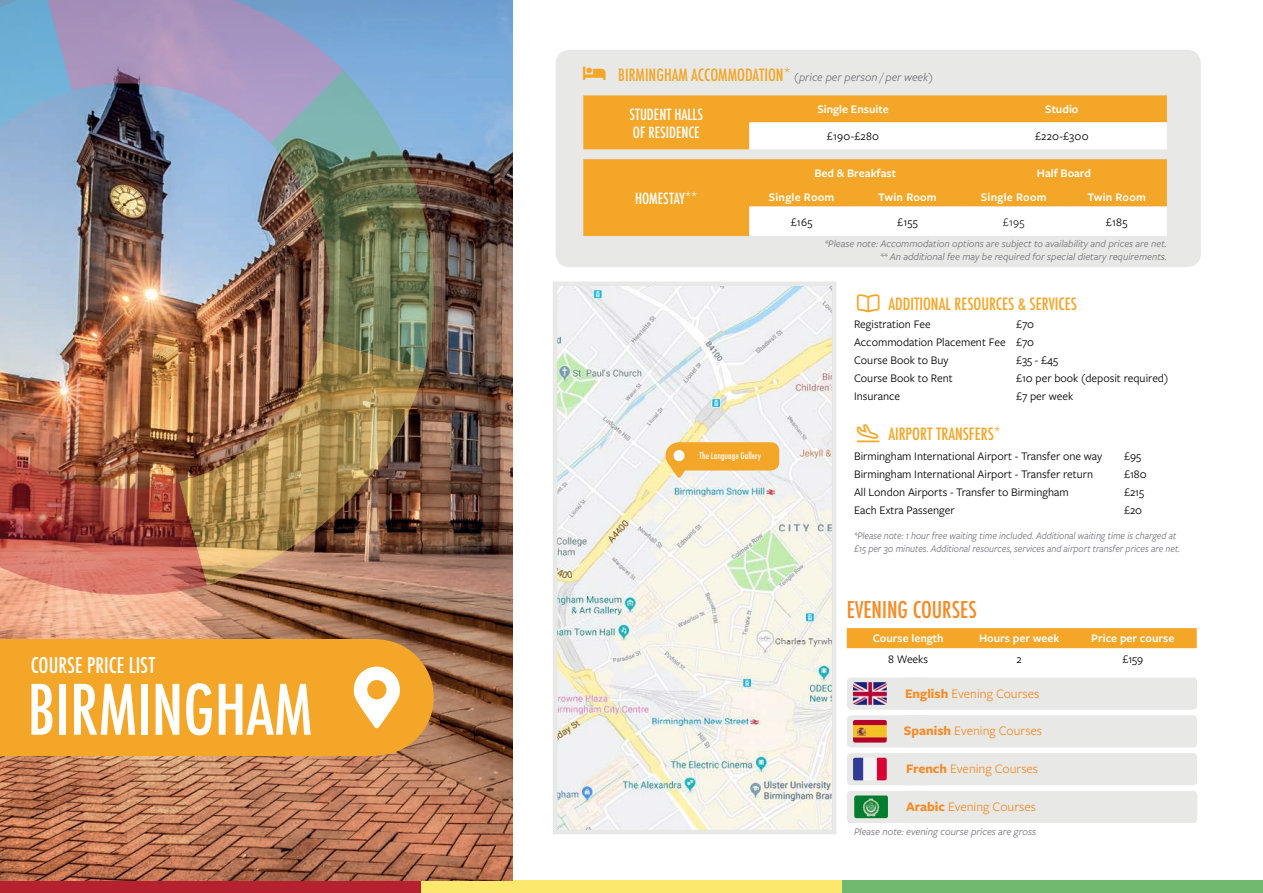
<style>
.page{position:relative;width:1263px;height:893px;background:#fff}
.page>*{position:absolute;margin:0;border:0;box-sizing:border-box;transform-origin:0 0}
.t1{font:500 condensed 67.5px "Futura";color:#fff}
.t2{font:500 condensed 22.5px "Futura";color:#f68b27}
.t3{font:500 condensed 21px "Futura";color:#fff}
.t4{font:500 condensed 16.5px "Futura";color:#f3a627}
.t5{font:500 condensed 15px "Futura";color:#fff}
.t6{font:13.5px "Freight Sans Pro";color:#f68b27}
.t7{font:12px "Freight Sans Pro";color:#000001}
.t8{font:600 12px "Freight Sans Pro";color:#fff}
.t9{font:600 12px "Freight Sans Pro";letter-spacing:.02em;color:#fff}
.t10{font:12px "Freight Sans Pro";color:#231f20}
.t11{font:italic 10.5px "Freight Sans Pro";color:#717077}
.t12{font:italic 10.5px/12.6px "Freight Sans Pro";color:#717077;scale:.93 1}
.t13{font:500 condensed 9px "Futura";color:#fff}
.s1{font-family:"Freight Sans Pro";font-weight:400;font-style:italic;font-stretch:normal;font-size:12px;color:#717077}
.s2{font-weight:700}
</style>
<div class="page">
<div style="left:842px;top:881px;width:421px;height:12px;background:#70b96f"></div>
<div style="left:421px;top:881px;width:421px;height:12px;background:#fbe86c"></div>
<div style="left:0;top:881px;width:421px;height:12px;background:#b6212f"></div>
<img style="left:0;top:0;width:512px;height:880px">
<img style="left:0;top:430px;width:208px;height:181px">
<img style="left:179px;top:341px;width:246px;height:244px">
<img style="left:270px;top:70px;width:180px;height:298px">
<img style="left:0;top:0;width:344px;height:235px">
<div style="left:317px;top:639px;width:117px;height:116px;background:#f3a627;border-radius:50%"></div>
<div style="left:0;top:639px;width:376px;height:116px;background:#f3a627"></div>
<div style="left:556px;top:50px;width:645px;height:217px;background:#e8e9e7;border-radius:14px"></div>
<svg style="left:583px;top:95px;width:584px;height:54px;background:#f7c675"></svg>
<svg style="left:583px;top:159px;width:584px;height:77px;background:#f6be63"></svg>
<svg style="left:847px;top:628px;width:350px;height:21px;background:#f3a930"></svg>
<div style="left:847px;top:677px;width:81px;height:33px;background:#e8e9e7;border-radius:4px"></div>
<img style="left:853px;top:682px;width:34px;height:23px">
<div style="left:847px;top:715px;width:81px;height:32px;background:#e8e9e7;border-radius:4px"></div>
<img style="left:853px;top:720px;width:34px;height:23px">
<svg style="left:925px;top:677px;width:272px;height:70px;background:#e9eae9"></svg>
<div style="left:847px;top:753px;width:81px;height:32px;background:#e8e9e7;border-radius:4px"></div>
<img style="left:853px;top:758px;width:34px;height:22px">
<div style="left:926px;top:753px;width:271px;height:32px;background:#e8e9e7"></div>
<div style="left:847px;top:791px;width:81px;height:32px;background:#e8e9e7;border-radius:4px"></div>
<img style="left:854px;top:795px;width:34px;height:23px">
<div style="left:926px;top:791px;width:271px;height:32px;background:#e8e9e7"></div>
<img style="left:558px;top:286px;width:273px;height:543px">
<div style="left:553px;top:281px;width:283px;height:553px;border:4px solid #e8e9e7"></div>
<svg style="left:665px;top:442px;width:114px;height:36px;background:#f2b755"></svg>
<div style="left:673px;top:450px;width:12px;height:11px;background:#fff;border-radius:50%"></div>
<p class="t3" style="left:31px;top:652px;width:126px">COURSE PRICE LIST</p>
<p class="t1" style="left:28px;top:667px;width:286px">BIRMINGHAM</p>
<p class="t4" style="left:618px;top:64px;width:316px">BIRMINGHAM ACCOMMODATION* <span class="s1">(price per person / per week)</span></p>
<p class="t5" style="left:629px;top:104px;width:75px">STUDENT HALLS</p>
<p class="t5" style="left:633px;top:122px;width:68px">OF RESIDENCE</p>
<p class="t8" style="left:817px;top:101px;width:73px">Single Ensuite</p>
<p class="t8" style="left:1045px;top:101px;width:35px">Studio</p>
<p class="t7" style="left:827px;top:128px;width:54px">£190-£280</p>
<p class="t7" style="left:1035px;top:128px;width:55px">£220-£300</p>
<p class="t5" style="left:635px;top:189px;width:64px">HOMESTAY**</p>
<p class="t8" style="left:814px;top:165px;width:83px">Bed &amp; Breakfast</p>
<p class="t8" style="left:1037px;top:165px;width:56px">Half Board</p>
<p class="t9" style="left:769px;top:188px;width:67px">Single Room</p>
<p class="t9" style="left:878px;top:188px;width:60px">Twin Room</p>
<p class="t9" style="left:981px;top:188px;width:67px">Single Room</p>
<p class="t9" style="left:1087px;top:188px;width:60px">Twin Room</p>
<p class="t7" style="left:791px;top:214px;width:23px">£165</p>
<p class="t7" style="left:897px;top:214px;width:22px">£155</p>
<p class="t10" style="left:1003px;top:214px;width:23px">£195</p>
<p class="t7" style="left:1106px;top:214px;width:23px">£185</p>
<p class="t11" style="left:825px;top:237px;width:344px">*Please note: Accommodation options are subject to availability and prices are net.</p>
<p class="t11" style="left:880px;top:250px;width:288px">** An additional fee may be required for special dietary requirements.</p>
<p class="t13" style="left:699px;top:450px;width:64px">The Language Gallery</p>
<p class="t4" style="left:888px;top:293px;width:190px">ADDITIONAL RESOURCES &amp; SERVICES</p>
<p class="t7" style="left:854px;top:316px;width:78px">Registration Fee</p>
<p class="t7" style="left:1016px;top:316px;width:20px">£70</p>
<p class="t7" style="left:854px;top:334px;width:182px">Accommodation Placement Fee £70</p>
<p class="t7" style="left:854px;top:352px;width:96px">Course Book to Buy</p>
<p class="t7" style="left:1016px;top:352px;width:43px">£35 - £45</p>
<p class="t7" style="left:854px;top:370px;width:100px">Course Book to Rent</p>
<p class="t7" style="left:1016px;top:370px;width:154px">£10 per book (deposit required)</p>
<p class="t7" style="left:854px;top:388px;width:48px">Insurance</p>
<p class="t7" style="left:1016px;top:388px;width:59px">£7 per week</p>
<p class="t4" style="left:888px;top:423px;width:114px">AIRPORT TRANSFERS*</p>
<p class="t7" style="left:854px;top:448px;width:250px">Birmingham International Airport - Transfer one way</p>
<p class="t7" style="left:1124px;top:448px;width:19px">£95</p>
<p class="t7" style="left:854px;top:466px;width:241px">Birmingham International Airport - Transfer return</p>
<p class="t7" style="left:1124px;top:466px;width:24px">£180</p>
<p class="t7" style="left:854px;top:484px;width:216px">All London Airports - Transfer to Birmingham</p>
<p class="t7" style="left:1124px;top:484px;width:22px">£215</p>
<p class="t7" style="left:854px;top:502px;width:102px">Each Extra Passenger</p>
<p class="t7" style="left:1124px;top:502px;width:20px">£20</p>
<p class="t12" style="left:854px;top:529px;width:352px">*Please note: 1 hour free waiting time included. Additional waiting time is charged at £15 per 30 minutes. Additional resources, services and airport transfer prices are net.</p>
<p class="t2" style="left:847px;top:595px;width:131px">EVENING COURSES</p>
<p class="t8" style="left:873px;top:630px;width:72px">Course length</p>
<p class="t8" style="left:979px;top:630px;width:82px">Hours per week</p>
<p class="t8" style="left:1091px;top:630px;width:85px">Price per course</p>
<p class="t7" style="left:888px;top:651px;width:41px">8 Weeks</p>
<p class="t7" style="left:1016px;top:651px;width:7px">2</p>
<p class="t7" style="left:1122px;top:651px;width:22px">£159</p>
<p class="t6" style="left:905px;top:684px;width:136px"><span class="s2">English</span> Evening Courses</p>
<p class="t6" style="left:904px;top:722px;width:140px"><span class="s2">Spanish</span> Evening Courses</p>
<p class="t6" style="left:906px;top:760px;width:134px"><span class="s2">French</span> Evening Courses</p>
<p class="t6" style="left:906px;top:798px;width:131px"><span class="s2">Arabic</span> Evening Courses</p>
<p class="t11" style="left:854px;top:824px;width:183px">Please note: evening course prices are gross</p>
</div>
